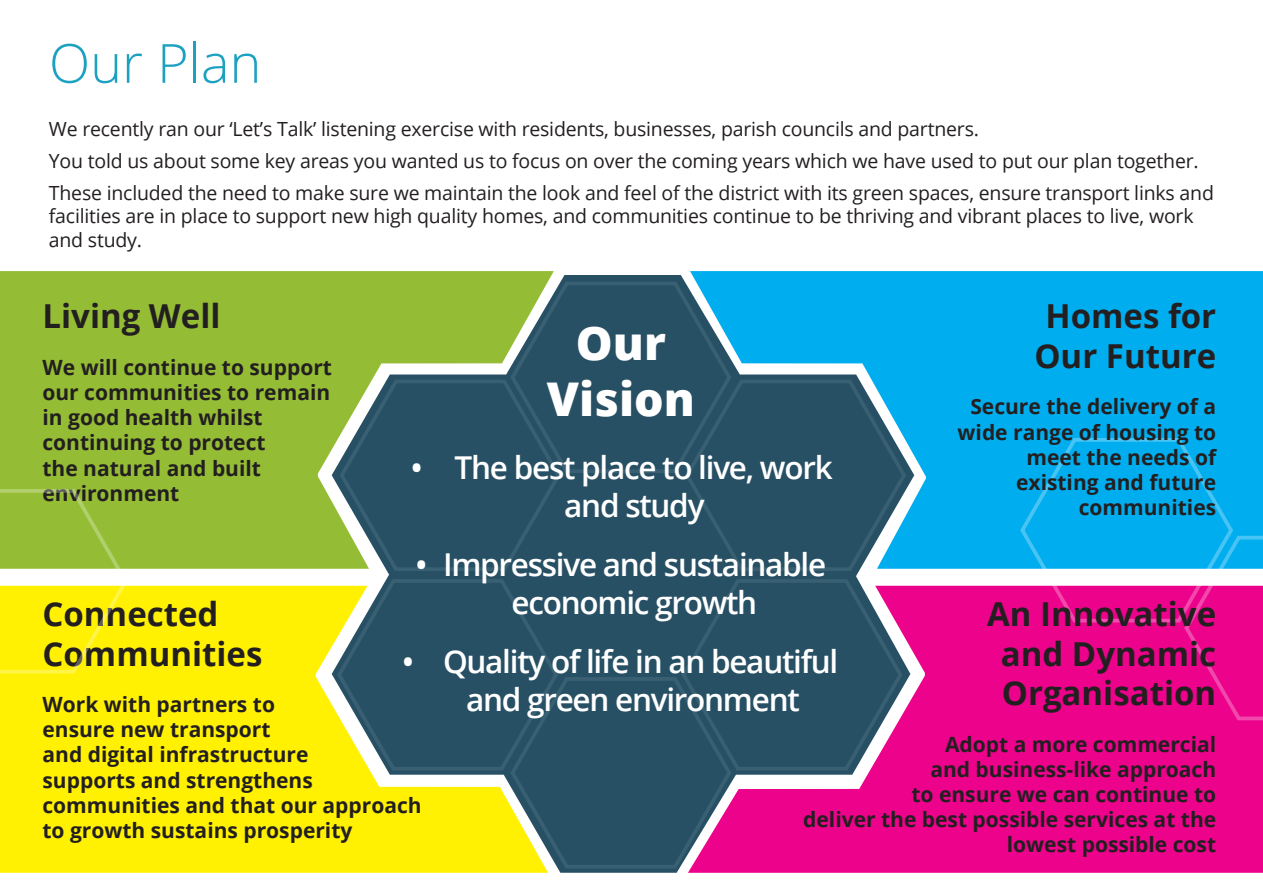
<style>
.page{position:relative;width:1263px;height:893px;background:#fff}
.page>*{position:absolute;margin:0;border:0;box-sizing:border-box;transform-origin:0 0}
.t1{font:300 54px "Open Sans";color:#1ca1c1}
.t2{font:800 46.5px/55.8px "Open Sans";color:#fff;text-align:center}
.t3{font:700 33px/39.6px "Open Sans";color:#231f20}
.t4{font:600 31.5px/37.8px "Open Sans";letter-spacing:-.04em;color:#fff}
.t5{font:700 21px/25.2px "Open Sans";color:#231f20;text-align:right}
.t6{font:19.5px/23.4px "Open Sans";letter-spacing:-.01em;color:#231f20}
</style>
<div class="page">
<div style="left:688px;top:586px;width:575px;height:287px;background:#ed028c"></div>
<div style="left:690px;top:271px;width:573px;height:298px;background:#00aeef"></div>
<svg style="left:1019px;top:436px;width:244px;height:286px;background:#8162c1"></svg>
<div style="left:0;top:586px;width:548px;height:287px;background:#fff101"></div>
<div style="left:0;top:271px;width:554px;height:298px;background:#94bd35"></div>
<svg style="left:0;top:487px;width:129px;height:188px;background:#d1dc31"></svg>
<svg style="left:335px;top:280px;width:573px;height:590px;background:#4f6b70"></svg>
<p class="t1" style="left:49px;top:26px;width:214px">Our Plan</p>
<p class="t6" style="left:49px;top:117px;width:931px">We recently ran our ‘Let’s Talk’ listening exercise with residents, businesses, parish councils and partners.</p>
<p class="t6" style="left:49px;top:149px;width:1151px">You told us about some key areas you wanted us to focus on over the coming years which we have used to put our plan together.</p>
<p class="t6" style="left:49px;top:181px;width:1166px">These included the need to make sure we maintain the look and feel of the district with its green spaces, ensure transport links and facilities are in place to support new high quality homes, and communities continue to be thriving and vibrant places to live, work and study.</p>
<p class="t3" style="left:1045px;top:296px;width:172px">Homes for</p>
<p class="t3" style="left:1034px;top:335px;width:183px">Our Future</p>
<p class="t5" style="left:958px;top:394px;width:260px">Secure the delivery of a wide range of housing to meet the needs of</p>
<p class="t5" style="left:1016px;top:469px;width:202px">existing and future communities</p>
<p class="t3" style="left:43px;top:296px;width:180px">Living Well</p>
<p class="t5" style="left:43px;top:354px;width:291px;text-align:left">We will continue to support our communities to remain in good health whilst continuing to protect<br>the natural and built environment</p>
<p class="t2" style="left:547px;top:313px;width:150px">Our<br>Vision</p>
<p class="t4" style="left:564px;top:448px;width:270px;text-indent:-154px">• The best place to live, work and study</p>
<p class="t4" style="left:511px;top:545px;width:316px;text-indent:-96px">• Impressive and sustainable economic growth</p>
<p class="t4" style="left:466px;top:642px;width:374px;text-indent:-64px">• Quality of life in an beautiful and green environment</p>
<p class="t3" style="left:43px;top:593px;width:221px">Connected<br>Communities</p>
<p class="t5" style="left:43px;top:691px;width:234px">Work with partners to</p>
<p class="t5" style="left:43px;top:716px;width:229px">ensure new transport</p>
<p class="t5" style="left:43px;top:742px;width:267px">and digital infrastructure</p>
<p class="t5" style="left:43px;top:767px;width:381px;text-align:left">supports and strengthens communities and that our approach to growth sustains prosperity</p>
<p class="t3" style="left:987px;top:593px;width:231px">An Innovative</p>
<p class="t3" style="left:1001px;top:633px;width:217px">and Dynamic<br>Organisation</p>
<p class="t5" style="left:945px;top:731px;width:273px">Adopt a more commercial</p>
<p class="t5" style="left:930px;top:756px;width:287px">and business-like approach</p>
<p class="t5" style="left:911px;top:781px;width:306px">to ensure we can continue to</p>
<p class="t5" style="left:803px;top:806px;width:414px">deliver the best possible services at the lowest possible cost</p>
</div>
